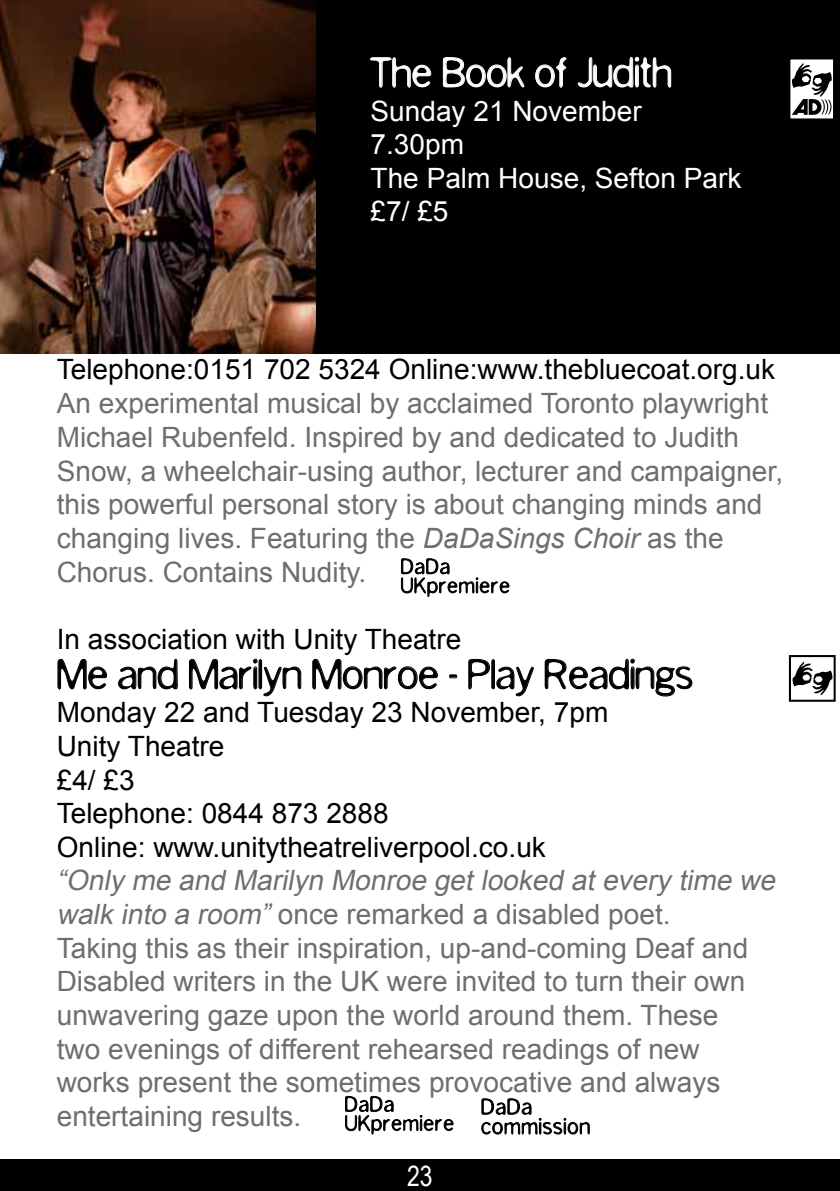
<style>
.page{position:relative;width:840px;height:1191px;background:#fff}
.page>*{position:absolute;margin:0;border:0;box-sizing:border-box;transform-origin:0 0}
.t1{font:48px "Slurry";color:#000}
.t2{font:48px "Slurry";color:#fff}
.t3{font:28px/33.6px "Arial";color:#6d6e71}
.t4{font:28px/33.6px "Arial";color:#000}
.t5{font:28px/33.6px "Arial";color:#fff}
.t6{font:28px "Arial Narrow";color:#fff}
.s1{font-style:italic}
</style>
<div class="page">
<img style="left:0;top:0;width:316px;height:353px">
<div style="left:316px;top:0;width:523px;height:353px;background:#000"></div>
<svg style="left:370px;top:57px;width:61px;height:31px"></svg>
<svg style="left:442px;top:57px;width:83px;height:31px"></svg>
<svg style="left:535px;top:57px;width:32px;height:31px"></svg>
<svg style="left:577px;top:56px;width:94px;height:32px"></svg>
<svg style="left:57px;top:658px;width:51px;height:32px"></svg>
<svg style="left:118px;top:658px;width:60px;height:32px"></svg>
<svg style="left:189px;top:658px;width:112px;height:39px"></svg>
<svg style="left:312px;top:658px;width:126px;height:32px"></svg>
<svg style="left:449px;top:674px;width:8px;height:5px"></svg>
<svg style="left:468px;top:658px;width:66px;height:39px"></svg>
<svg style="left:544px;top:658px;width:148px;height:39px"></svg>
<svg style="left:481px;top:1098px;width:108px;height:36px"></svg>
<svg style="left:345px;top:1096px;width:108px;height:38px"></svg>
<svg style="left:401px;top:558px;width:108px;height:39px"></svg>
<svg style="left:790px;top:59px;width:44px;height:60px"></svg>
<svg style="left:791px;top:63px;width:40px;height:52px"></svg>
<div style="left:788px;top:655px;width:47px;height:47px;background:#fff;border:2px solid #000"></div>
<svg style="left:792px;top:661px;width:40px;height:35px"></svg>
<div style="left:0;top:1159px;width:839px;height:32px;background:#000"></div>
<h1 class="t2" style="left:370px;top:48px;width:303px">The Book of Judith</h1>
<p class="t5" style="left:370px;top:94px;width:372px">Sunday 21 November<br>7.30pm<br>The Palm House, Sefton Park £7/ £5</p>
<p class="t4" style="left:57px;top:353px;width:719px">Telephone:0151 702 5324 Online:www.thebluecoat.org.uk</p>
<p class="t3" style="left:57px;top:387px;width:727px">An experimental musical by acclaimed Toronto playwright Michael Rubenfeld. Inspired by and dedicated to Judith Snow, a wheelchair-using author, lecturer and campaigner, this powerful personal story is about changing minds and changing lives. Featuring the <span class="s1">DaDaSings Choir</span> as the Chorus. Contains Nudity.</p>
<p class="t4" style="left:57px;top:622px;width:406px">In association with Unity Theatre</p>
<h1 class="t1" style="left:57px;top:650px;width:637px">Me and Marilyn Monroe - Play Readings</h1>
<p class="t4" style="left:57px;top:696px;width:553px">Monday 22 and Tuesday 23 November, 7pm<br>Unity Theatre<br>£4/ £3<br>Telephone: 0844 873 2888<br>Online: www.unitytheatreliverpool.co.uk</p>
<p class="t3" style="left:57px;top:864px;width:725px"><span class="s1">“Only me and Marilyn Monroe getlooked atevery time we walk into a room”</span>once remarked a disabled poet.<br>Taking this as their inspiration, up-and-coming Deaf and Disabled writers in the UK were invited to turn their own unwavering gaze upon the world around them. These<br>two evenings of different rehearsed readings of new<br>works present the sometimes provocative and always entertaining results.</p>
<p class="t6" style="left:407px;top:1155px;width:27px">23</p>
</div>
